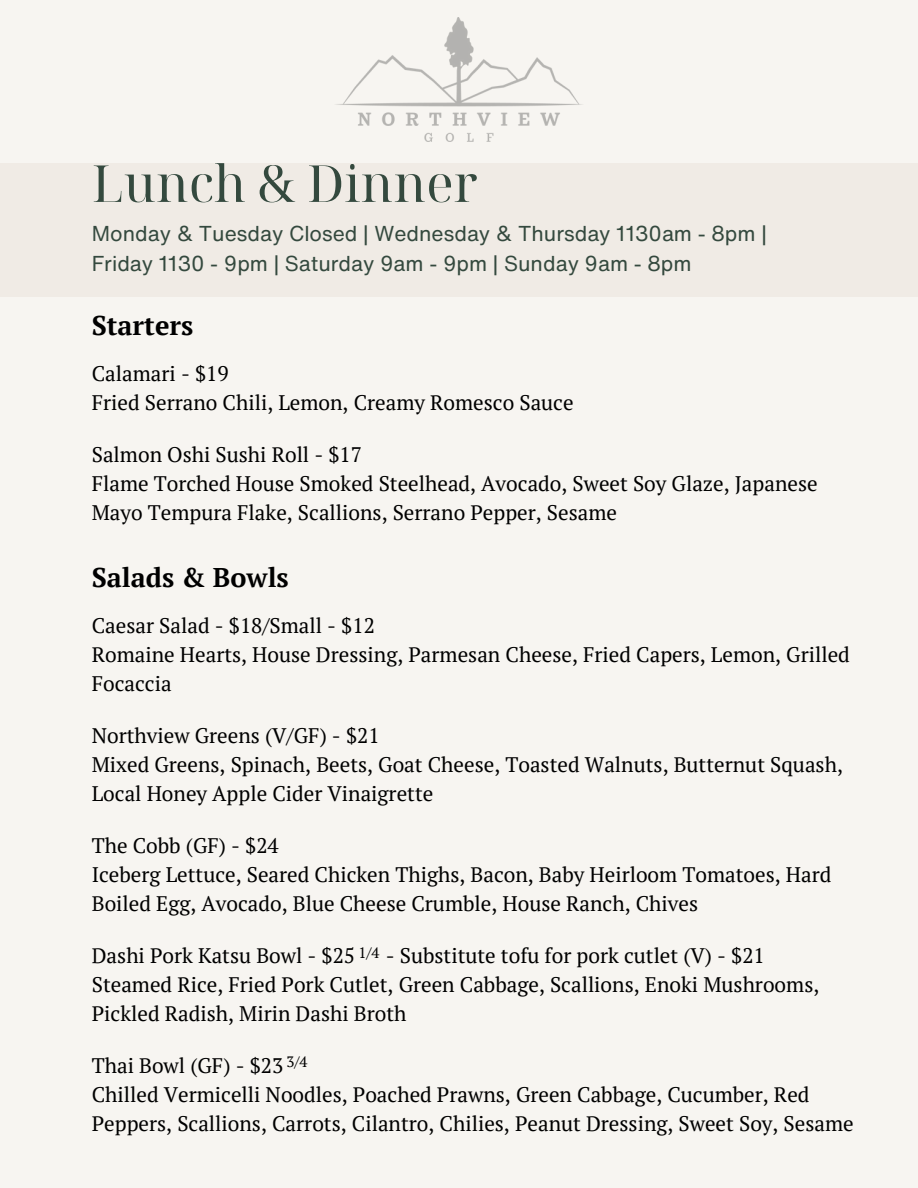
<style>
.page{position:relative;width:918px;height:1188px;background:#f7f5f1}
.page>*{position:absolute;margin:0;border:0;box-sizing:border-box;transform-origin:0 0}
.t1{font:51px "Noto Serif Display";color:#34493e}
.t2{font:700 27px "PT Serif";color:#000}
.t3{font:21px/29px "PT Serif";color:#000}
.t4{font:21px/29.2px "Helvetica Now Text";color:#34493e}
.t5{font:15px "PT Serif";color:#000}
</style>
<div class="page">
<div style="left:0;top:164px;width:918px;height:133px;background:#f0ebe5"></div>
<img style="left:336px;top:18px;width:246px;height:123px">
<h2 class="t1" style="left:92px;top:147px;width:387px">Lunch &amp; Dinner</h2>
<h2 class="t4" style="left:92px;top:219px;width:677px">Monday &amp; Tuesday Closed | Wednesday &amp; Thursday 1130am - 8pm |<br>Friday 1130 - 9pm | Saturday 9am - 9pm | Sunday 9am - 8pm</h2>
<p class="t2" style="left:92px;top:307px;width:103px">Starters</p>
<h2 class="t3" style="left:92px;top:359px;width:483px">Calamari - $19<br>Fried Serrano Chili, Lemon, Creamy Romesco Sauce</h2>
<h1 class="t3" style="left:92px;top:440px;width:727px">Salmon Oshi Sushi Roll - $17<br>Flame Torched House Smoked Steelhead, Avocado, Sweet Soy Glaze, Japanese<br>Mayo Tempura Flake, Scallions, Serrano Pepper, Sesame</h1>
<h2 class="t2" style="left:92px;top:559px;width:199px">Salads &amp; Bowls</h2>
<h2 class="t3" style="left:92px;top:611px;width:760px">Caesar Salad - $18/Small - $12<br>Romaine Hearts, House Dressing, Parmesan Cheese, Fried Capers, Lemon, Grilled<br>Focaccia</h2>
<h1 class="t3" style="left:92px;top:721px;width:753px">Northview Greens (V/GF) - $21<br>Mixed Greens, Spinach, Beets, Goat Cheese, Toasted Walnuts, Butternut Squash,<br>Local Honey Apple Cider Vinaigrette</h1>
<h2 class="t3" style="left:92px;top:831px;width:741px">The Cobb (GF) - $24<br>Iceberg Lettuce, Seared Chicken Thighs, Bacon, Baby Heirloom Tomatoes, Hard<br>Boiled Egg, Avocado, Blue Cheese Crumble, House Ranch, Chives</h2>
<h2 class="t3" style="left:92px;top:941px;width:265px">Dashi Pork Katsu Bowl - $25</h2>
<h2 class="t3" style="left:92px;top:941px;width:729px;text-indent:294px">- Substitute tofu for pork cutlet (V) - $21<br>Steamed Rice, Fried Pork Cutlet, Green Cabbage, Scallions, Enoki Mushrooms,<br>Pickled Radish, Mirin Dashi Broth</h2>
<h2 class="t3" style="left:92px;top:1051px;width:763px">Thai Bowl (GF) - $23<br>Chilled Vermicelli Noodles, Poached Prawns, Green Cabbage, Cucumber, Red<br>Peppers, Scallions, Carrots, Cilantro, Chilies, Peanut Dressing, Sweet Soy, Sesame</h2>
<p class="t5" style="left:359px;top:942px;width:23px">1/4</p>
<h2 class="t5" style="left:286px;top:1051px;width:23px">3/4</h2>
</div>
